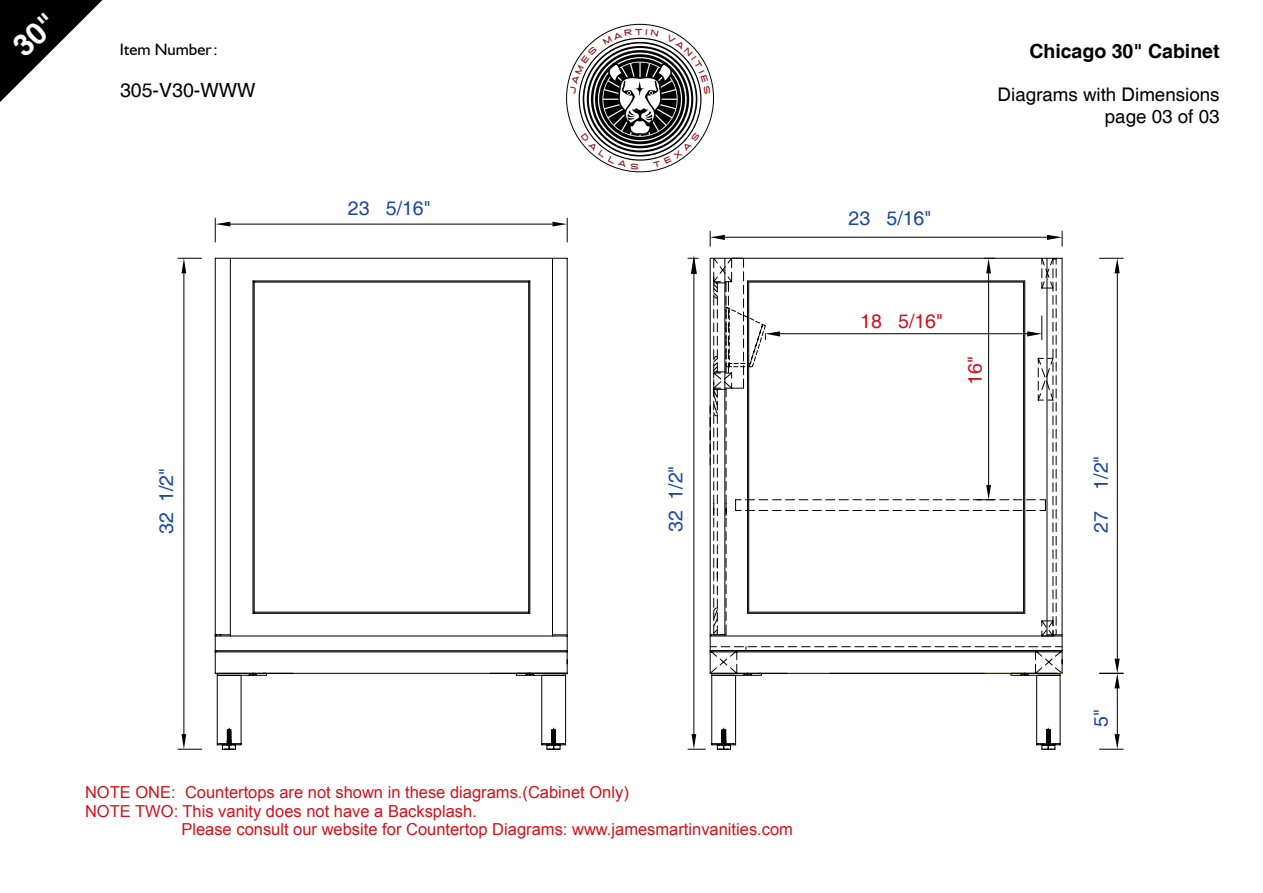
<style>
.page{position:relative;width:1263px;height:893px;background:#fff}
.page>*{position:absolute;margin:0;border:0;box-sizing:border-box;transform-origin:0 0}
.t1{font:19.5px "Helvetica";color:#1b489d}
.t2{font:700 19.5px "Helvetica";color:#000}
.t3{font:19.5px "Helvetica";color:#000}
.t4{font:19.5px "Helvetica";color:#d0121b}
.t5{font:18.75px/21.8px "Helvetica";color:#000;text-align:right}
.t6{font:16.5px "Arial";color:#d0121b}
.t7{font:16.5px "Humanist 521 BT";color:#000}
.s1{font-family:"Adobe Song Std";font-weight:300}
</style>
<div class="page">
<svg style="left:215px;top:258px;width:491px;height:492px"></svg>
<svg style="left:710px;top:258px;width:353px;height:492px"></svg>
<svg style="left:552px;top:634px;width:15px;height:1px"></svg>
<hr style="left:230px;top:224px;width:322px;height:1px;background:#000">
<svg style="left:215px;top:218px;width:15px;height:24px"></svg>
<svg style="left:552px;top:218px;width:16px;height:24px"></svg>
<hr style="left:184px;top:273px;width:1px;height:461px;background:#000">
<svg style="left:178px;top:258px;width:24px;height:15px"></svg>
<svg style="left:178px;top:734px;width:24px;height:16px"></svg>
<hr style="left:694px;top:273px;width:1px;height:461px;background:#000">
<svg style="left:688px;top:734px;width:17px;height:16px"></svg>
<svg style="left:688px;top:255px;width:10px;height:19px"></svg>
<hr style="left:725px;top:237px;width:322px;height:1px;background:#000">
<svg style="left:710px;top:231px;width:15px;height:15px"></svg>
<svg style="left:1047px;top:231px;width:16px;height:15px"></svg>
<hr style="left:1117px;top:688px;width:1px;height:46px;background:#000">
<svg style="left:1099px;top:734px;width:24px;height:16px"></svg>
<hr style="left:1117px;top:273px;width:1px;height:386px;background:#000">
<svg style="left:1099px;top:659px;width:24px;height:29px"></svg>
<svg style="left:1099px;top:258px;width:24px;height:15px"></svg>
<svg style="left:725px;top:288px;width:317px;height:79px"></svg>
<hr style="left:988px;top:273px;width:1px;height:212px;background:#000">
<svg style="left:977px;top:485px;width:17px;height:15px"></svg>
<svg style="left:984px;top:258px;width:10px;height:15px"></svg>
<svg style="left:0;top:0;width:102px;height:102px"></svg>
<svg style="left:566px;top:23px;width:148px;height:150px"></svg>
<p class="t7" style="left:120px;top:39px;width:110px">Item Number<span class="s1">：</span></p>
<p class="t3" style="left:120px;top:79px;width:137px">305-V30-WWW</p>
<p class="t1" style="left:348px;top:197px;width:84px">23 5/16"</p>
<p class="t1" style="left:155px;top:534px;width:68px;rotate:-90deg">32 1/2"</p>
<p class="t1" style="left:664px;top:532px;width:68px;rotate:-90deg">32 1/2"</p>
<p class="t1" style="left:848px;top:207px;width:84px">23 5/16"</p>
<p class="t2" style="left:1029px;top:39px;width:192px">Chicago 30" Cabinet</p>
<p class="t5" style="left:998px;top:84px;width:223px">Diagrams with Dimensions page 03 of 03</p>
<p class="t4" style="left:860px;top:310px;width:84px">18 5/16"</p>
<p class="t4" style="left:964px;top:385px;width:30px;rotate:-90deg">16"</p>
<p class="t1" style="left:1090px;top:533px;width:79px;rotate:-90deg">27 1/2"</p>
<p class="t6" style="left:85px;top:781px;width:545px">NOTE ONE: Countertops are not shown in these diagrams.(Cabinet Only)</p>
<p class="t6" style="left:85px;top:801px;width:393px">NOTE TWO: This vanity does not have a Backsplash.</p>
<p class="t6" style="left:181px;top:819px;width:613px">Please consult our website for Countertop Diagrams: www.jamesmartinvanities.com</p>
<p class="t1" style="left:1090px;top:727px;width:19px;rotate:-90deg">5"</p>
</div>
